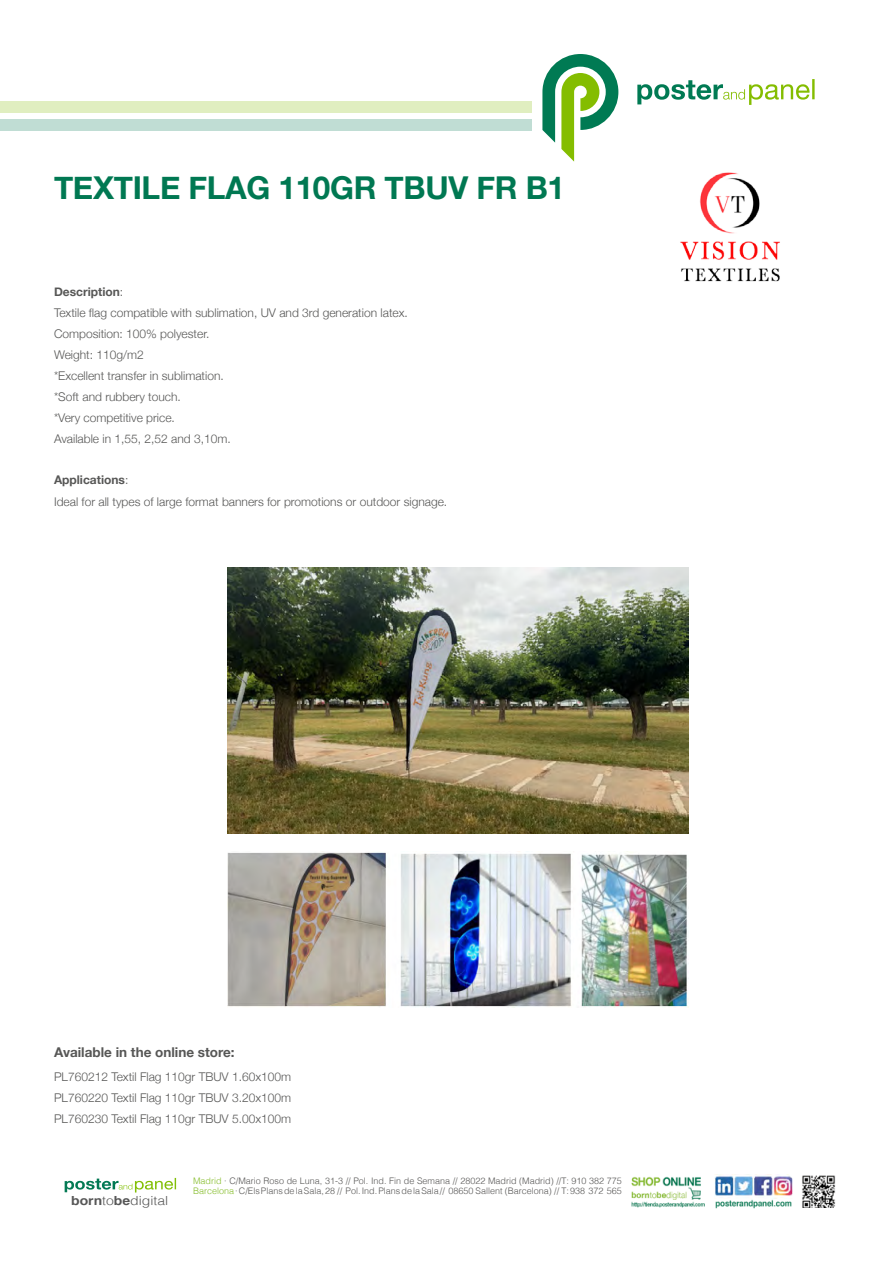
<style>
.page{position:relative;width:893px;height:1263px;background:#fff}
.page>*{position:absolute;margin:0;border:0;box-sizing:border-box;transform-origin:0 0}
.t1{font:700 31.5px "Helvetica Neue";letter-spacing:-.01em;color:#007852}
.t2{font:700 13.5px "Helvetica Neue";color:#575756}
.t3{font:300 12.6px "Helvetica";color:#575757;scale:1.11 1}
.t4{font:300 12px/21px "Helvetica Neue";color:#575756}
.t5{font:300 9px/10.8px "Helvetica";color:#585756}
.s1{font-weight:700}
.s2{color:#84bc28}
</style>
<div class="page">
<img style="left:715px;top:1176px;width:78px;height:32px">
<img style="left:631px;top:1176px;width:70px;height:24px">
<img style="left:631px;top:1201px;width:74px;height:7px">
<img style="left:802px;top:1175px;width:34px;height:33px">
<svg style="left:637px;top:79px;width:178px;height:26px"></svg>
<svg style="left:542px;top:54px;width:76px;height:108px"></svg>
<div style="left:0;top:101px;width:532px;height:12px;background:#e0eec0"></div>
<div style="left:0;top:119px;width:532px;height:12px;background:#c0ddd4"></div>
<svg style="left:65px;top:1178px;width:111px;height:14px"></svg>
<img style="left:228px;top:851px;width:461px;height:157px">
<img style="left:228px;top:568px;width:461px;height:266px">
<img style="left:680px;top:172px;width:100px;height:110px">
<h1 class="t1" style="left:54px;top:164px;width:513px">TEXTILE FLAG 110GR TBUV FR B1</h1>
<p class="t4" style="left:54px;top:280px;width:355px"><span class="s1">Description</span>:<br>Textile flag compatible with sublimation, UV and 3rd generation latex.<br>Composition: 100% polyester.<br>Weight: 110g/m2<br>*Excellent transfer in sublimation.<br>*Soft and rubbery touch.<br>*Very competitive price.<br>Available in 1,55, 2,52 and 3,10m.</p>
<p class="t4" style="left:54px;top:467px;width:395px;line-height:22.5px"><span class="s1">Applications</span>:<br>Ideal for all types of large format banners for promotions or outdoor signage.</p>
<p class="t2" style="left:54px;top:1041px;width:182px">Available in the online store:</p>
<p class="t4" style="left:54px;top:1065px;width:239px;text-align:justify">PL760212 Textil Flag 110gr TBUV 1.60x100m PL760220 Textil Flag 110gr TBUV 3.20x100m PL760230 Textil Flag 110gr TBUV 5.00x100m</p>
<p class="t3" style="left:71px;top:1190px;width:89px"><span class="s1">born</span>to<span class="s1">be</span>digital</p>
<p class="t5" style="left:193px;top:1174px;width:430px"><span class="s2">Madrid</span> · C/Mario Roso de Luna, 31-3 // Pol. Ind. Fin de Semana // 28022 Madrid (Madrid) //T: 910 382 775<br><span class="s2">Barcelona</span> · C/Els Plans de la Sala, 28 // Pol. Ind. Plans de la Sala // 08650 Sallent (Barcelona) // T: 938 372 565</p>
</div>
